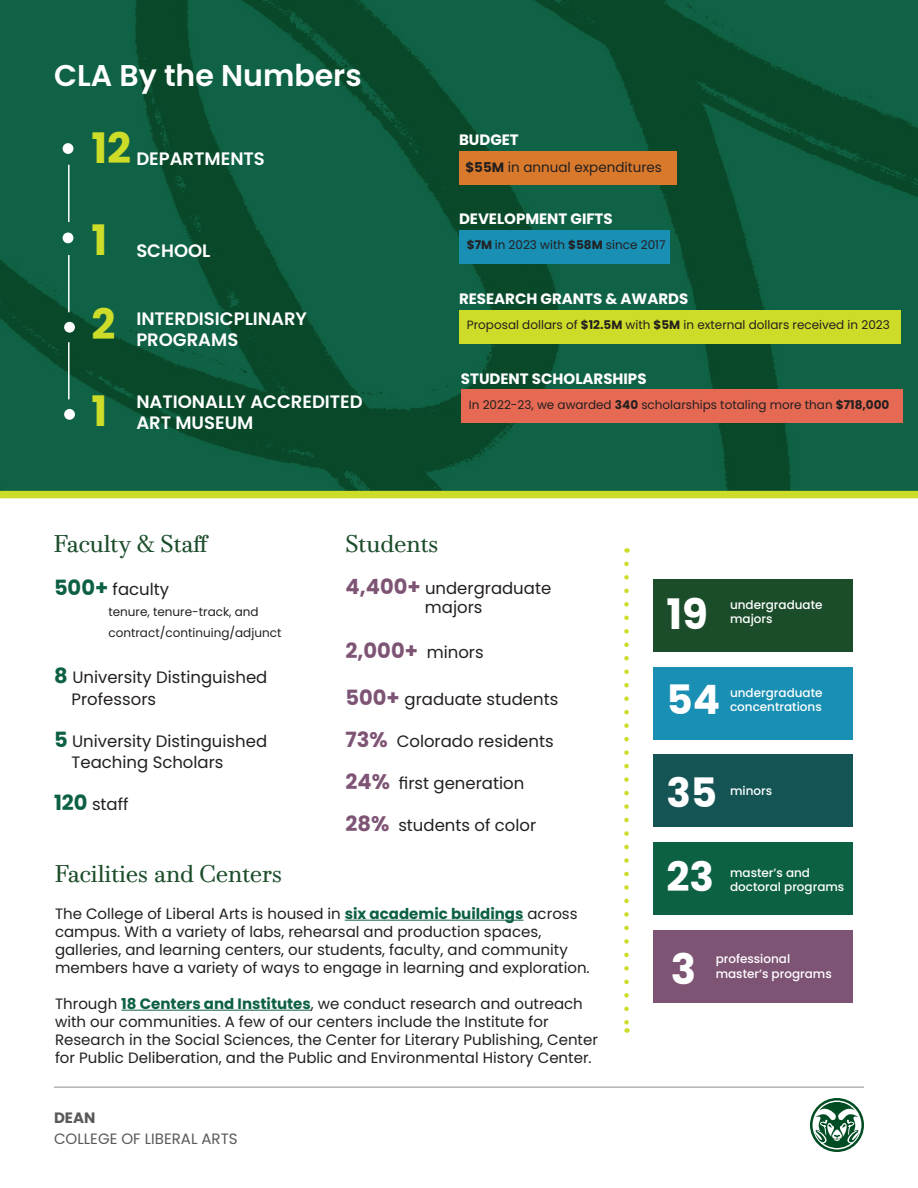
<style>
.page{position:relative;width:918px;height:1188px;background:#fff}
.page>*{position:absolute;margin:0;border:0;box-sizing:border-box;transform-origin:0 0}
.t1{font:700 42px "Poppins";color:#cddc28}
.t2{font:700 42px "Poppins";color:#fff}
.t3{font:700 40.5px/84.8px "Poppins";color:#fff}
.t4{font:600 30px "Poppins";color:#fff}
.t5{font:24px "Bodoni PTVF";color:#1c4d2a}
.t6{font:700 21px "Poppins";color:#7e5475}
.t7{font:600 18px/21.6px "Poppins";color:#fff}
.t8{font:16.5px/21.6px "Poppins";color:#231f20}
.t9{font:15px/18px "Poppins";color:#231f20}
.t10{font:700 15px "Poppins";color:#fff}
.t11{font:15px "Poppins";color:#59595b}
.t12{font:700 15px "Poppins";color:#59595b}
.t13{font:13.5px "Poppins";color:#231f20}
.t14{font:12px/21px "Poppins";color:#231f20}
.t15{font:500 12px/14.4px "Poppins";color:#fff}
.s1{font-weight:700}
.s2{font-weight:700;font-size:21px;color:#0d6143}
.s3{font-weight:700;font-size:21px;color:#7e5475}
.s4{font-weight:400;font-size:16.5px;color:#231f20}
.s5{font-weight:700;color:#0d6143}
</style>
<div class="page">
<hr style="left:54px;top:1087px;width:810px;height:1px;background:#59595b">
<svg style="left:810px;top:1098px;width:54px;height:54px"></svg>
<svg style="left:813px;top:1101px;width:48px;height:48px"></svg>
<img style="left:0;top:0;width:918px;height:491px">
<hr style="left:345px;top:920px;width:178px;height:1px;background:#0d6143">
<hr style="left:121px;top:1010px;width:190px;height:1px;background:#0d6143">
<svg style="left:624px;top:564px;width:5px;height:469px"></svg>
<div style="left:0;top:491px;width:918px;height:7px;background:#cddc28"></div>
<div style="left:63px;top:143px;width:10px;height:11px;background:#fff;border-radius:50%"></div>
<hr style="left:68px;top:165px;width:2px;height:57px;background:#fff">
<div style="left:63px;top:233px;width:10px;height:10px;background:#fff;border-radius:50%"></div>
<hr style="left:68px;top:255px;width:2px;height:57px;background:#fff">
<div style="left:64px;top:322px;width:11px;height:11px;background:#fff;border-radius:50%"></div>
<hr style="left:68px;top:342px;width:2px;height:57px;background:#fff">
<div style="left:64px;top:409px;width:11px;height:11px;background:#fff;border-radius:50%"></div>
<div style="left:459px;top:151px;width:217px;height:34px;background:#d9792c"></div>
<div style="left:459px;top:310px;width:442px;height:33px;background:#cddc28"></div>
<div style="left:459px;top:230px;width:211px;height:33px;background:#198fb3"></div>
<div style="left:653px;top:579px;width:200px;height:73px;background:#1c4d2a"></div>
<div style="left:653px;top:667px;width:200px;height:73px;background:#198fb3"></div>
<div style="left:653px;top:754px;width:200px;height:73px;background:#145455"></div>
<div style="left:653px;top:842px;width:200px;height:73px;background:#0d6143"></div>
<div style="left:653px;top:930px;width:200px;height:73px;background:#7e5475"></div>
<div style="left:461px;top:390px;width:442px;height:33px;background:#e66a53"></div>
<h3 class="t4" style="left:54px;top:58px;width:309px">CLA By the Numbers</h3>
<h1 class="t1" style="left:92px;top:124px;width:41px">12</h1>
<p class="t7" style="left:136px;top:148px;width:130px">DEPARTMENTS</p>
<h1 class="t1" style="left:92px;top:216px;width:17px">1</h1>
<p class="t7" style="left:136px;top:240px;width:76px">SCHOOL</p>
<h1 class="t1" style="left:92px;top:300px;width:25px">2</h1>
<p class="t7" style="left:136px;top:308px;width:172px">INTERDISICPLINARY<br>PROGRAMS</p>
<h1 class="t1" style="left:92px;top:387px;width:17px">1</h1>
<p class="t7" style="left:136px;top:391px;width:228px">NATIONALLY ACCREDITED<br>ART MUSEUM</p>
<p class="t10" style="left:459px;top:131px;width:61px">BUDGET</p>
<p class="t13" style="left:465px;top:160px;width:198px"><span class="s1">$55M</span> in annual expenditures</p>
<p class="t10" style="left:459px;top:210px;width:155px">DEVELOPMENT GIFTS</p>
<p class="t14" style="left:467px;top:235px;width:200px"><span class="s1">$7M</span> in 2023 with <span class="s1">$58M</span> since 2017</p>
<p class="t10" style="left:459px;top:290px;width:231px">RESEARCH GRANTS &amp; AWARDS</p>
<p class="t14" style="left:467px;top:315px;width:424px">Proposal dollars of <span class="s1">$12.5M</span> with <span class="s1">$5M</span> in external dollars received in 2023</p>
<p class="t10" style="left:461px;top:370px;width:187px">STUDENT SCHOLARSHIPS</p>
<p class="t14" style="left:469px;top:394px;width:422px">In 2022-23, we awarded <span class="s1">340</span> scholarships totaling more than <span class="s1">$718,000</span></p>
<h3 class="t5" style="left:54px;top:527px;width:156px">Faculty &amp; Staff</h3>
<p class="t8" style="left:54px;top:579px;width:117px"><span class="s2">500+</span> faculty</p>
<p class="t14" style="left:108px;top:601px;width:174px">tenure, tenure-track, and contract/continuing/adjunct</p>
<p class="t8" style="left:72px;top:667px;width:197px;text-indent:-18px"><span class="s2">8</span> University Distinguished<br>Professors</p>
<p class="t8" style="left:72px;top:731px;width:197px;line-height:21px;text-indent:-18px"><span class="s2">5</span> University Distinguished<br>Teaching Scholars</p>
<p class="t8" style="left:54px;top:793px;width:76px"><span class="s2">120</span> staff</p>
<h3 class="t5" style="left:55px;top:857px;width:228px">Facilities and Centers</h3>
<h3 class="t5" style="left:346px;top:527px;width:94px">Students</h3>
<p class="t8" style="left:425px;top:578px;width:128px;line-height:19.8px;text-indent:-79px"><span class="s3">4,400+</span> undergraduate majors</p>
<h3 class="t6" style="left:346px;top:639px;width:140px">2,000+ <span class="s4">minors</span></h3>
<p class="t8" style="left:346px;top:688px;width:214px"><span class="s3">500+</span> graduate students</p>
<p class="t8" style="left:346px;top:730px;width:210px"><span class="s3">73%</span> Colorado residents</p>
<p class="t8" style="left:346px;top:772px;width:180px"><span class="s3">24%</span> first generation</p>
<p class="t8" style="left:346px;top:814px;width:192px"><span class="s3">28%</span> students of color</p>
<p class="t9" style="left:55px;top:905px;width:536px">The College of Liberal Arts is housed in <span class="s5">six academic buildings</span> across campus. With a variety of labs, rehearsal and production spaces, galleries, and learning centers, our students, faculty, and community members have a variety of ways to engage in learning and exploration.</p>
<p class="t9" style="left:55px;top:995px;width:544px">Through <span class="s5">18 Centers and Institutes</span>, we conduct research and outreach with our communities. A few of our centers include the Institute for Research in the Social Sciences, the Center for Literary Publishing, Center for Public Deliberation, and the Public and Environmental History Center.</p>
<p class="t12" style="left:54px;top:1109px;width:43px">DEAN</p>
<p class="t11" style="left:54px;top:1130px;width:185px">COLLEGE OF LIBERAL ARTS</p>
<h1 class="t2" style="left:666px;top:590px;width:43px">19</h1>
<p class="t15" style="left:730px;top:597px;width:94px">undergraduate majors</p>
<h2 class="t3" style="left:666px;top:658px;width:55px">54</h2>
<p class="t15" style="left:730px;top:685px;width:94px">undergraduate concentrations</p>
<h2 class="t3" style="left:666px;top:750px;width:52px">35<br>23</h2>
<p class="t15" style="left:730px;top:784px;width:44px">minors</p>
<p class="t15" style="left:730px;top:866px;width:116px">master’s and doctoral programs</p>
<h1 class="t2" style="left:671px;top:944px;width:27px">3</h1>
<p class="t15" style="left:716px;top:952px;width:118px">professional master’s programs</p>
</div>
